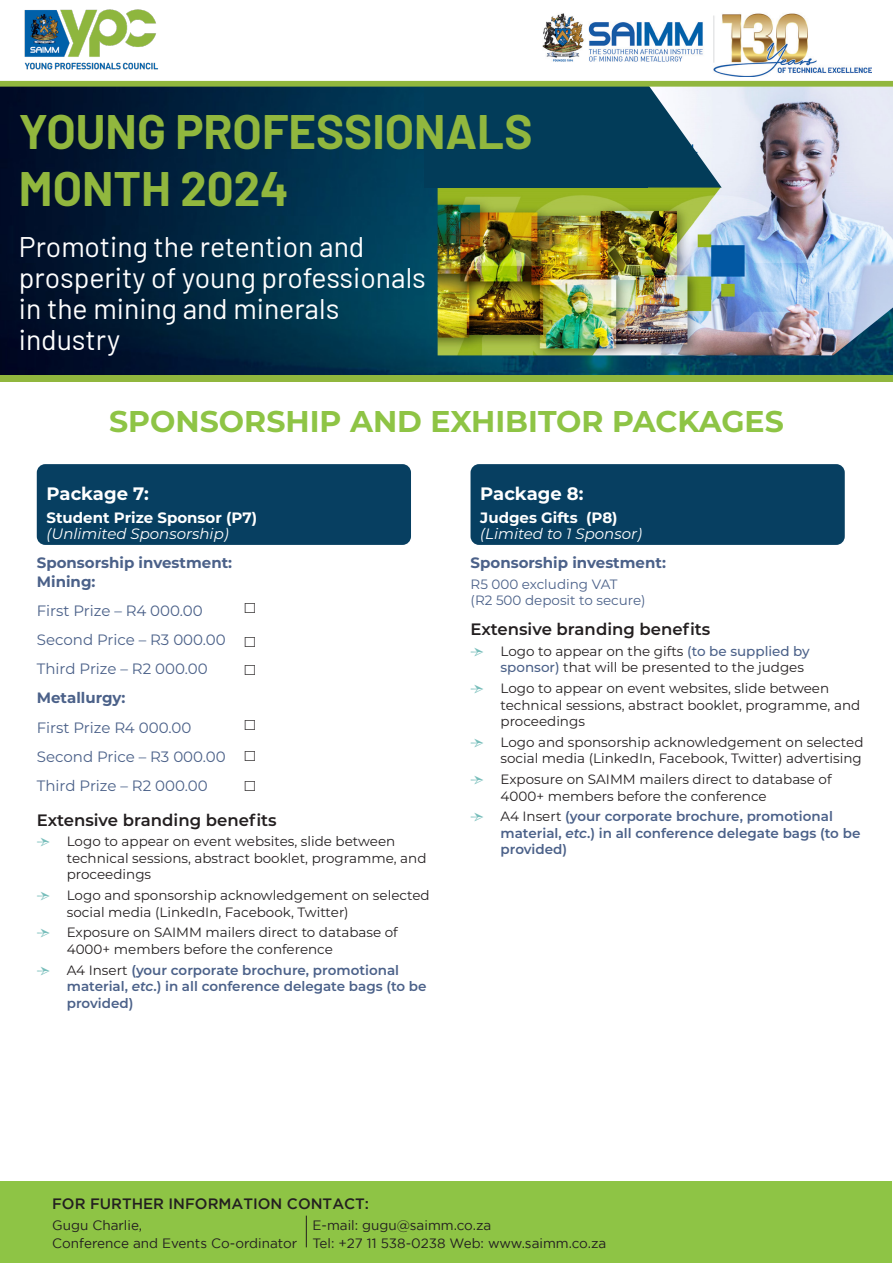
<style>
.page{position:relative;width:893px;height:1263px;background:#fff}
.page>*{position:absolute;margin:0;border:0;box-sizing:border-box;transform-origin:0 0}
.t1{font:700 47.25px "Barlow";color:#91b73e}
.t2{font:700 30px "Montserrat";color:#8ec445}
.t3{font:28.35px/30.8px "Barlow";color:#fff}
.t4{font:700 18px "Montserrat";color:#fff}
.t5{font:600 16.5px "Montserrat";color:#231f20}
.t6{font:15px "Montserrat";color:#4b6189}
.t7{font:700 15px "Montserrat";color:#4b6189}
.t8{font:700 15px/16.5px "Montserrat";color:#fff}
.t9{font:italic 15px/16.5px "Montserrat";color:#fff}
.t10{font:500 15px "Gotham";color:#231f20}
.t11{font:13.5px/16.5px "Montserrat";color:#231f20}
.t12{font:600 13.5px/16.5px "Montserrat";color:#4b6189}
.t13{font:13.5px/18px "Gotham";color:#231f20}
.t14{font:13.5px "Montserrat";color:#4b6189}
.s1{font-weight:400;font-style:italic}
.s2{font-family:"Minion Pro";font-size:15px;color:#78bebb}
.s3{font-family:"Minion Pro";font-weight:400;font-size:15px;color:#78bebb}
.s4{font-weight:400;color:#231f20}
.s5{font-style:italic}
.s6{font-weight:700;font-style:normal}
.s7{font-weight:500;color:#4b6189}
</style>
<div class="page">
<div style="left:37px;top:464px;width:374px;height:81px;background:#073f61;border-radius:9px"></div>
<div style="left:470px;top:464px;width:375px;height:81px;background:#073f61;border-radius:9px"></div>
<div style="left:1px;top:1181px;width:891px;height:82px;background:#8ec445"></div>
<hr style="left:306px;top:1215px;width:1px;height:32px;background:#231f20">
<img style="left:24px;top:9px;width:134px;height:61px">
<div style="left:0;top:337px;width:893px;height:45px;background:#91b73e"></div>
<img style="left:0;top:87px;width:893px;height:287px">
<img style="left:438px;top:87px;width:455px;height:268px">
<img style="left:542px;top:13px;width:329px;height:64px">
<div style="left:424px;top:86px;width:224px;height:102px;background:#023c59"></div>
<svg style="left:642px;top:80px;width:81px;height:111px"></svg>
<div style="left:0;top:81px;width:893px;height:6px;background:#91b73e"></div>
<p class="t1" style="left:19px;top:97px;width:515px">YOUNG PROFESSIONALS</p>
<p class="t1" style="left:19px;top:154px;width:271px">MONTH 2024</p>
<p class="t3" style="left:19px;top:229px;width:408px">Promoting the retention and prosperity of young professionals in the mining and minerals industry</p>
<p class="t2" style="left:109px;top:400px;width:676px">SPONSORSHIP AND EXHIBITOR PACKAGES</p>
<p class="t4" style="left:47px;top:480px;width:104px">Package 7:</p>
<p class="t8" style="left:47px;top:508px;width:212px">Student Prize Sponsor (P7) <span class="s1">(Unlimited Sponsorship)</span></p>
<p class="t7" style="left:37px;top:552px;width:197px">Sponsorship investment:</p>
<p class="t7" style="left:37px;top:571px;width:60px">Mining:</p>
<p class="t6" style="left:37px;top:601px;width:167px">First Prize – R4 000.00</p>
<p class="t6" style="left:37px;top:630px;width:190px">Second Price – R3 000.00</p>
<p class="t6" style="left:37px;top:659px;width:172px">Third Prize – R2 000.00</p>
<p class="t7" style="left:37px;top:687px;width:90px">Metallurgy:</p>
<p class="t6" style="left:37px;top:717px;width:156px">First Prize R4 000.00</p>
<p class="t6" style="left:37px;top:746px;width:190px">Second Price – R3 000.00</p>
<p class="t6" style="left:37px;top:775px;width:172px">Third Prize – R2 000.00</p>
<p class="t5" style="left:37px;top:808px;width:241px">Extensive branding benefits</p>
<p class="t11" style="left:67px;top:833px;width:361px;text-indent:-30px"><span class="s2">→</span> Logo to appear on event websites, slide between technical sessions, abstract booklet, programme, and proceedings</p>
<p class="t11" style="left:67px;top:886px;width:364px;text-indent:-30px"><span class="s2">→</span> Logo and sponsorship acknowledgement on selected social media (LinkedIn, Facebook, Twitter)</p>
<p class="t11" style="left:67px;top:924px;width:333px;text-indent:-30px"><span class="s2">→</span> Exposure on SAIMM mailers direct to database of<br>4000+ members before the conference</p>
<p class="t12" style="left:67px;top:961px;width:361px;text-indent:-30px"><span class="s3">→</span> <span class="s4">A4 Insert</span> (your corporate brochure, promotional material, <span class="s5">etc</span>.) in all conference delegate bags (to be provided)</p>
<p class="t4" style="left:480px;top:480px;width:105px">Package 8:</p>
<p class="t9" style="left:480px;top:508px;width:163px"><span class="s6">Judges Gifts (P8) </span>(Limited to 1 Sponsor)</p>
<p class="t7" style="left:471px;top:552px;width:197px">Sponsorship investment:</p>
<p class="t14" style="left:471px;top:575px;width:149px">R5 000 excluding VAT</p>
<p class="t14" style="left:471px;top:591px;width:177px">(R2 500 deposit to secure)</p>
<p class="t5" style="left:470px;top:617px;width:241px">Extensive branding benefits</p>
<p class="t11" style="left:500px;top:642px;width:311px;text-indent:-30px"><span class="s2">→</span> Logo to appear on the gifts <span class="s7">(to be supplied by sponsor)</span> that will be presented to the judges</p>
<p class="t11" style="left:500px;top:679px;width:361px;text-indent:-30px"><span class="s2">→</span> Logo to appear on event websites, slide between technical sessions, abstract booklet, programme, and proceedings</p>
<p class="t11" style="left:470px;top:733px;width:394px;text-align:right"><span class="s2">→</span> Logo and sponsorship acknowledgement on selected social media (LinkedIn, Facebook, Twitter) advertising</p>
<p class="t11" style="left:500px;top:770px;width:333px;text-indent:-30px"><span class="s2">→</span> Exposure on SAIMM mailers direct to database of<br>4000+ members before the conference</p>
<p class="t12" style="left:500px;top:808px;width:361px;text-indent:-30px"><span class="s3">→</span> <span class="s4">A4 Insert</span> (your corporate brochure, promotional material, <span class="s5">etc</span>.) in all conference delegate bags (to be provided)</p>
<p class="t10" style="left:52px;top:1194px;width:318px">FOR FURTHER INFORMATION CONTACT:</p>
<p class="t13" style="left:52px;top:1216px;width:247px">Gugu Charlie,<br>Conference and Events Co-ordinator</p>
<p class="t13" style="left:312px;top:1216px;width:180px">E-mail: gugu@saimm.co.za</p>
<p class="t13" style="left:312px;top:1234px;width:295px">Tel: +27 11 538-0238 Web: www.saimm.co.za</p>
</div>
